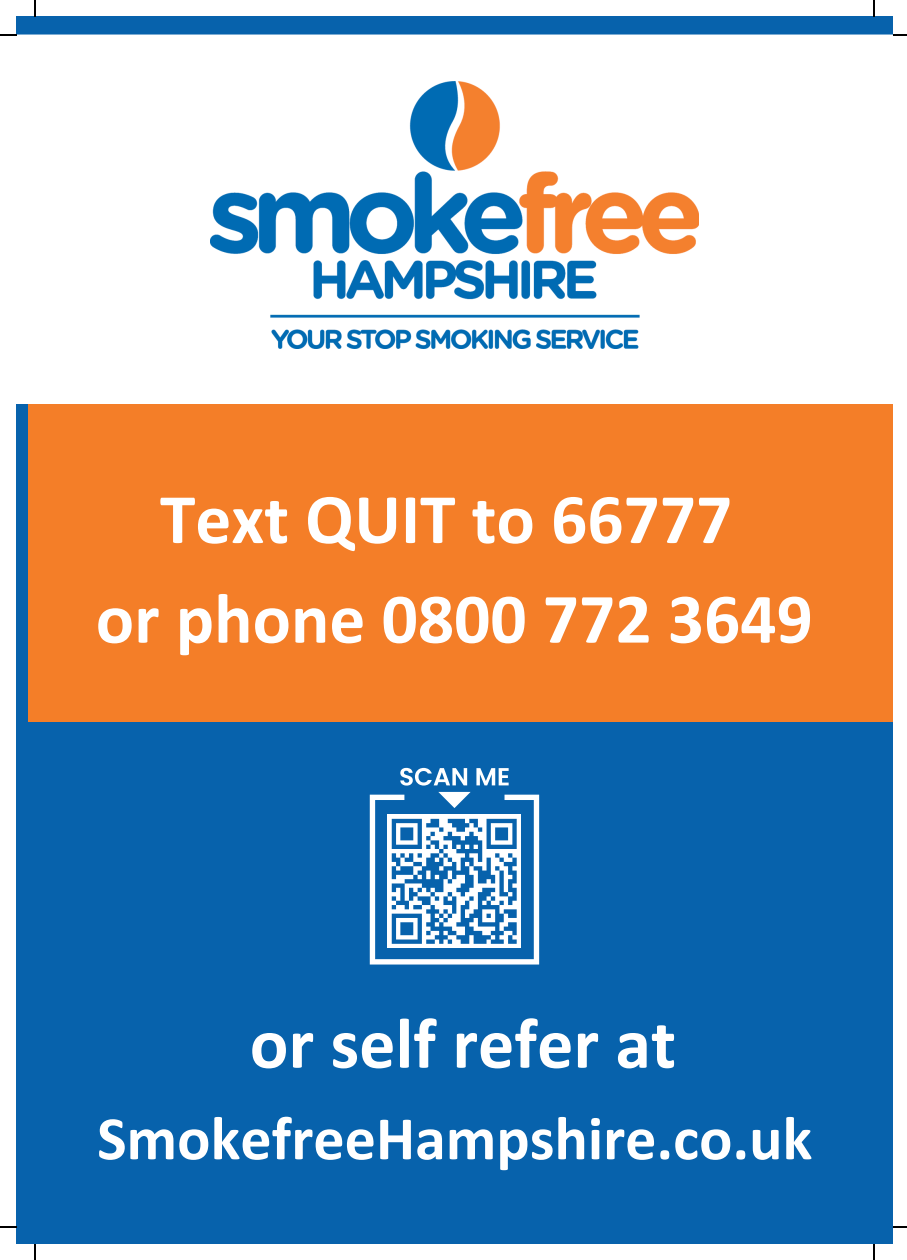
<style>
.page{position:relative;width:907px;height:1260px;background:#fff}
.page>*{position:absolute;margin:0;border:0;box-sizing:border-box;transform-origin:0 0}
.t1{font:700 72.2px "Calibri";color:#fff}
.t2{font:700 71.6px/99.6px "Calibri";color:#fff;text-align:center}
.t3{font:700 62.2px "Calibri";color:#fff}
</style>
<div class="page">
<div style="left:16px;top:16px;width:876px;height:1228px;background:#0762ac"></div>
<div style="left:28px;top:391px;width:864px;height:330px;background:#f47e28"></div>
<div style="left:16px;top:34px;width:876px;height:370px;background:#fff"></div>
<img style="left:210px;top:81px;width:488px;height:267px">
<svg style="left:400px;top:767px;width:67px;height:18px"></svg>
<svg style="left:476px;top:768px;width:32px;height:17px"></svg>
<svg style="left:370px;top:791px;width:169px;height:173px"></svg>
<svg style="left:34px;top:0;width:2px;height:16px"></svg>
<svg style="left:0;top:34px;width:16px;height:2px"></svg>
<svg style="left:873px;top:0;width:1px;height:16px"></svg>
<svg style="left:892px;top:34px;width:15px;height:2px"></svg>
<svg style="left:34px;top:1244px;width:2px;height:15px"></svg>
<svg style="left:0;top:1226px;width:16px;height:1px"></svg>
<svg style="left:873px;top:1244px;width:1px;height:15px"></svg>
<svg style="left:892px;top:1226px;width:15px;height:1px"></svg>
<p class="t2" style="left:96px;top:475px;width:718px">Text QUIT to 66777<br>or phone 0800 772 3649</p>
<p class="t1" style="left:250px;top:1013px;width:428px">or self refer at</p>
<p class="t3" style="left:97px;top:1112px;width:716px">SmokefreeHampshire.co.uk</p>
</div>
